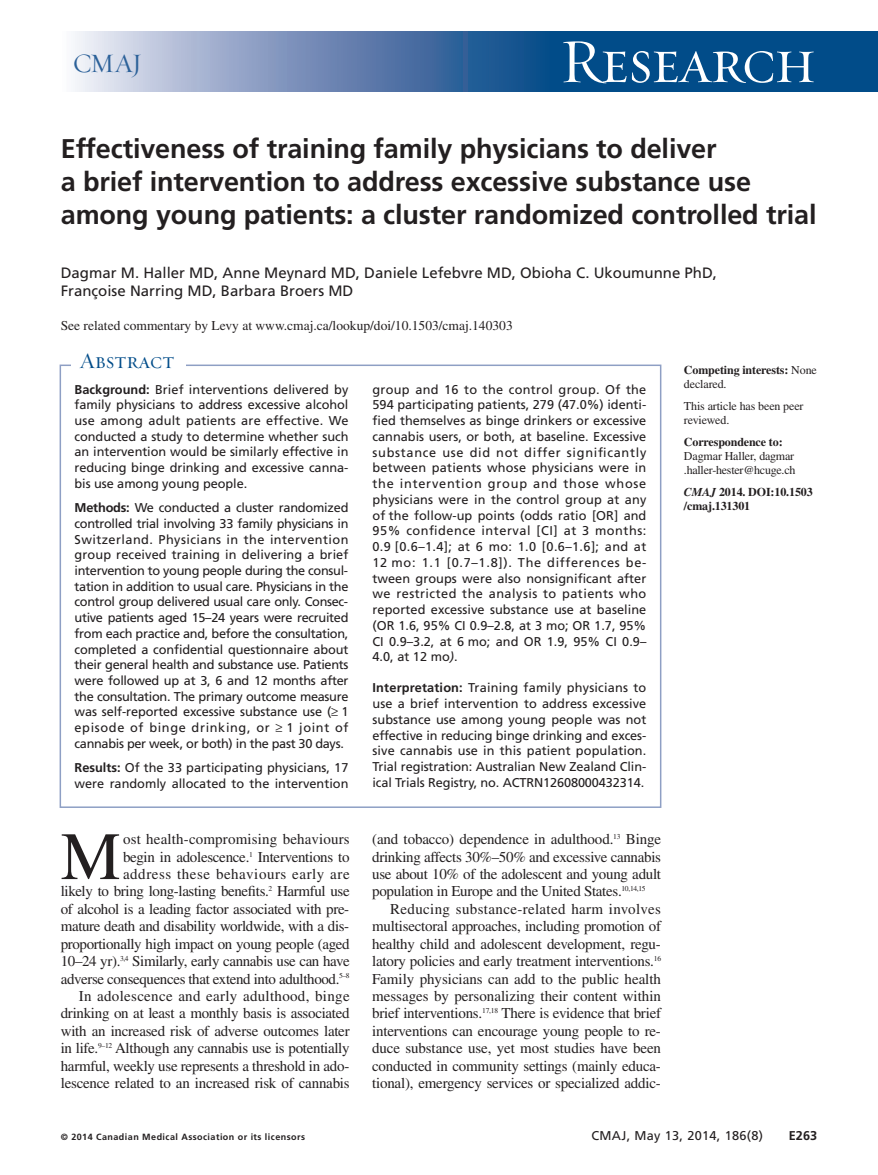
<style>
.page{position:relative;width:878px;height:1175px;background:#fff}
.page>*{position:absolute;margin:0;border:0;box-sizing:border-box;transform-origin:0 0}
.t1{font:67.5px "Times LT Std";color:#231f20}
.t2{font:63px "Requiem Display HTF Small Caps";letter-spacing:-.03em;color:#fff}
.t3{font:700 27px/33px "Frutiger LT Std";letter-spacing:-.005em;color:#231f20}
.t4{font:27px "Requiem Display HTF Roman";color:#2c6199}
.t5{font:22.5px "Requiem Display HTF Small Caps";color:#014c89}
.t6{font:15px/17.4px "Times LT Std";letter-spacing:-.02em;color:#231f20;text-align:justify}
.t7{font:15px/18px "Frutiger LT Std";color:#231f20}
.t8{font:13.5px "Times LT Std";color:#231f20}
.t9{font:12.75px/15.8px "Frutiger LT Std";color:#231f20;text-align:justify}
.t10{font:12.75px "Frutiger LT Std";letter-spacing:.025em;color:#231f20}
.t11{font:700 12.75px "Frutiger LT Std";color:#231f20}
.t12{font:700 12px/13.5px "Times LT Std";letter-spacing:-.01em;color:#231f20}
.t13{font:12px/13.5px "Times LT Std";letter-spacing:-.01em;color:#231f20}
.t14{font:700 9px "Frutiger LT Std";letter-spacing:.05em;color:#231f20}
.s1{font-weight:700}
.s2{font-style:italic}
.s3{font-weight:400}
</style>
<div class="page">
<div style="left:542px;top:32px;width:336px;height:60px;background:#014c89"></div>
<svg style="left:75px;top:32px;width:467px;height:60px;background:#7893ba"></svg>
<div style="left:60px;top:364px;width:601px;height:444px;border:2px solid #8e9fc4"></div>
<div style="left:71px;top:350px;width:115px;height:29px;background:#fff"></div>
<h3 class="t4" style="left:73px;top:47px;width:71px">CMAJ</h3>
<h2 class="t2" style="left:559px;top:23px;width:258px">Research</h2>
<h3 class="t3" style="left:61px;top:134px;width:757px">Effectiveness of training family physicians to deliver<br>a brief intervention to address excessive substance use among young patients: a cluster randomized controlled trial</h3>
<p class="t7" style="left:61px;top:265px;width:657px">Dagmar M. Haller MD, Anne Meynard MD, Daniele Lefebvre MD, Obioha C. Ukoumunne PhD,<br>Françoise Narring MD, Barbara Broers MD</p>
<p class="t8" style="left:61px;top:321px;width:453px">See related commentary by Levy at www.cmaj.ca/lookup/doi/10.1503/cmaj.140303</p>
<h3 class="t5" style="left:80px;top:347px;width:96px">Abstract</h3>
<p class="t9" style="left:75px;top:382px;width:275px"><span class="s1">Background:</span> Brief interventions delivered by family physicians to address excessive alcohol use among adult patients are effective. We conducted a study to determine whether such an intervention would be similarly effective in reducing binge drinking and excessive canna&shy;bis use among young people.</p>
<p class="t9" style="left:75px;top:501px;width:275px"><span class="s1">Methods:</span> We conducted a cluster randomized controlled trial involving 33 family physicians in Switzerland. Physicians in the intervention group received training in delivering a brief intervention to young people during the consul&shy;tation in addition to usual care. Physicians in the control group delivered usual care only. Consec&shy;utive patients aged 15–24 years were recruited from each practice and, before the consultation, completed a confidential questionnaire about their general health and substance use. Patients were followed up at 3, 6 and 12 months after the consultation. The primary outcome measure was self-reported excessive substance use (≥ 1 episode of binge drinking, or ≥ 1 joint of cannabis per week, or both) in the past 30 days.</p>
<p class="t9" style="left:75px;top:761px;width:275px"><span class="s1">Results:</span> Of the 33 participating physicians, 17 were randomly allocated to the intervention</p>
<p class="t9" style="left:372px;top:382px;width:275px">group and 16 to the control group. Of the 594 participating patients, 279 (47.0%) identi&shy;fied themselves as binge drinkers or excessive cannabis users, or both, at baseline. Excessive substance use did not differ significantly between patients whose physicians were in the intervention group and those whose physicians were in the control group at any of the follow-up points (odds ratio [OR] and 95% confidence interval [CI] at 3 months:<br>0.9 [0.6–1.4]; at 6 mo: 1.0 [0.6–1.6]; and at 12 mo: 1.1 [0.7–1.8]). The differences be&shy;tween groups were also nonsignificant after we restricted the analysis to patients who reported excessive substance use at baseline (OR 1.6, 95% CI 0.9–2.8, at 3 mo; OR 1.7, 95% CI 0.9–3.2, at 6 mo; and OR 1.9, 95% CI 0.9– 4.0, at 12 mo<span class="s2">)</span>.</p>
<p class="t9" style="left:372px;top:681px;width:275px"><span class="s1">Interpretation:</span> Training family physicians to use a brief intervention to address excessive substance use among young people was not effective in reducing binge drinking and exces&shy;sive cannabis use in this patient population.<br>Trial registration: Australian New Zealand Clin&shy;ical Trials Registry, no. ACTRN12608000432314.</p>
<p class="t6" style="left:61px;top:832px;width:290px;text-align:right">ost health-compromising behaviours<br>begin in adolescence.<sup>1</sup> Interventions to<br>address these behaviours early are<br>likely to bring long-lasting benefits.<sup>2</sup> Harmful use of alcohol is a leading factor associated with pre&shy;mature death and disability worldwide, with a dis&shy;proportionally high impact on young people (aged 10–24 yr).<sup>3,4</sup> Similarly, early cannabis use can have adverse consequences that extend into adulthood.<sup>5–8<br></sup>In adolescence and early adulthood, binge drinking on at least a monthly basis is associated with an increased risk of adverse outcomes later in life.<sup>9–12</sup> Although any cannabis use is potentially harmful, weekly use represents a threshold in ado&shy;lescence related to an increased risk of cannabis</p>
<p class="t6" style="left:372px;top:832px;width:290px">(and tobacco) dependence in adulthood.<sup>13</sup> Binge drinking affects 30%–50% and excessive cannabis use about 10% of the adolescent and young adult population in Europe and the United States.<sup>10,14,15</sup></p>
<h1 class="t1" style="left:61px;top:833px;width:62px">M</h1>
<p class="t6" style="left:372px;top:901px;width:290px;text-indent:18px">Reducing substance-related harm involves multisectoral approaches, including promotion of healthy child and adolescent development, regu&shy;latory policies and early treatment interventions.<sup>16<br></sup>Family physicians can add to the public health messages by personalizing their content within brief interventions.<sup>17,18</sup> There is evidence that brief interventions can encourage young people to re&shy;duce substance use, yet most studies have been conducted in community settings (mainly educa&shy;tional), emergency services or specialized addic-</p>
<p class="t12" style="left:684px;top:365px;width:134px">Competing interests: <span class="s3">None declared.</span></p>
<p class="t13" style="left:684px;top:401px;width:121px">This article has been peer reviewed.</p>
<p class="t12" style="left:684px;top:437px;width:100px">Correspondence to:</p>
<p class="t13" style="left:684px;top:450px;width:113px">Dagmar Haller, dagmar .haller-hester@hcuge.ch</p>
<p class="t12" style="left:684px;top:486px;width:130px"><span class="s2">CMAJ</span> 2014. DOI:10.1503 /cmaj.131301</p>
<p class="t14" style="left:61px;top:1132px;width:246px">© 2014 Canadian Medical Association or its licensors</p>
<p class="t10" style="left:591px;top:1130px;width:173px">CMAJ, May 13, 2014, 186(8)</p>
<p class="t11" style="left:788px;top:1130px;width:30px">E263</p>
</div>
